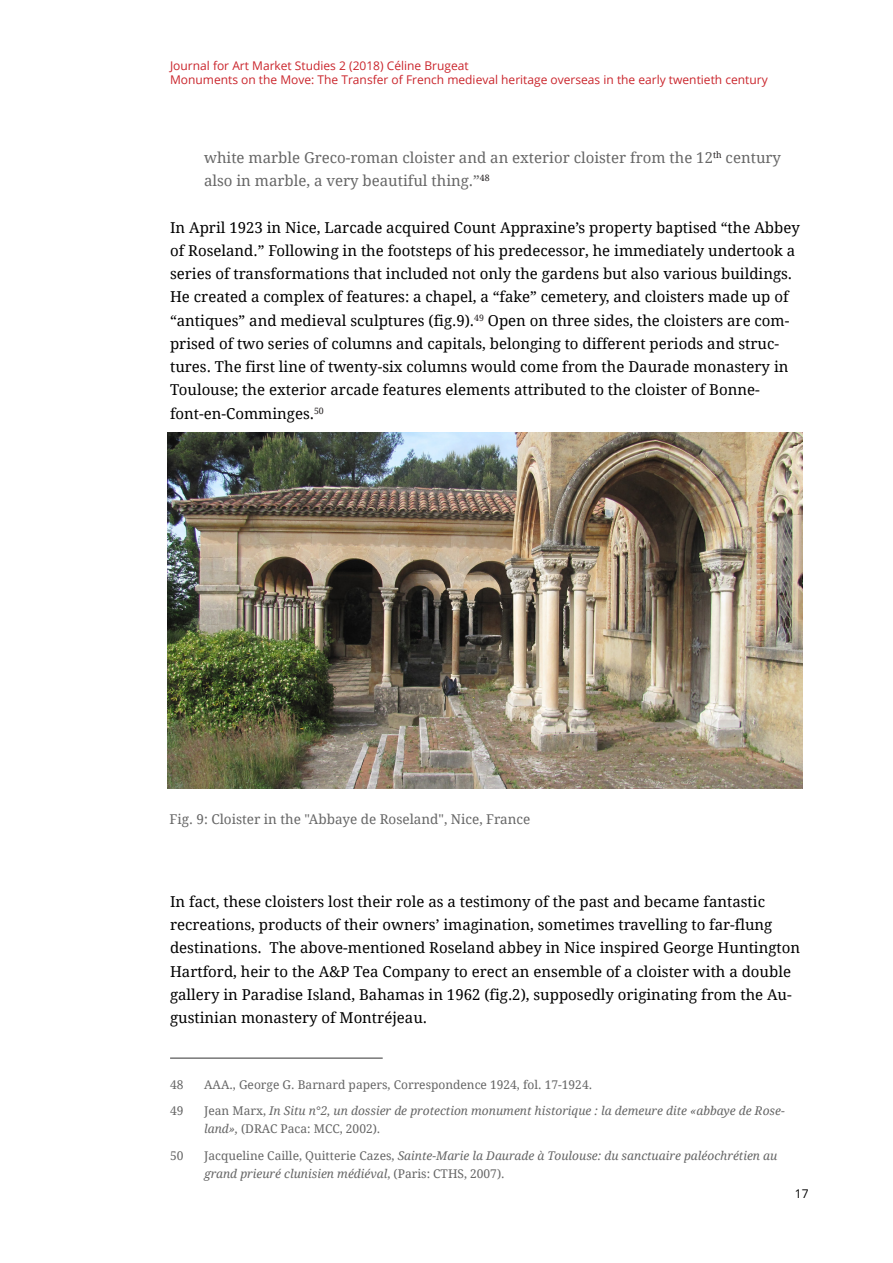
<style>
.page{position:relative;width:893px;height:1263px;background:#fff}
.page>*{position:absolute;margin:0;border:0;box-sizing:border-box;transform-origin:0 0}
.fkm-standard-absatz{font:15px/23.2px "Droid Serif";color:#000}
.t1{font:15px/23.2px "Droid Serif";color:#666}
.t2{font:13.5px "Droid Serif";color:#666}
.fkm-fussnoten{font:italic 12px/18px "Droid Serif";color:#666}
.t3{font:12px/14.4px "Open Sans";color:#ca252c}
.fkm-fussnoten-2{font:12px "Droid Serif";color:#666}
.t4{font:12px "Open Sans";color:#000}
.s1{font-style:normal}
</style>
<div class="page">
<hr style="left:170px;top:1057px;width:213px;height:2px;background:#777">
<img style="left:168px;top:433px;width:634px;height:356px">
<p class="t3" style="left:170px;top:58px;width:599px">Journal for Art Market Studies 2 (2018) Céline Brugeat<br>Monuments on the Move: The Transfer of French medieval heritage overseas in the early twentieth century</p>
<p class="t1" style="left:204px;top:146px;width:578px">white marble Greco-roman cloister and an exterior cloister from the 12<sup>th</sup> century also in marble, a very beautiful thing.”<sup>48</sup></p>
<p class="fkm-standard-absatz" style="left:170px;top:216px;width:631px">In April 1923 in Nice, Larcade acquired Count Appraxine’s property baptised “the Abbey of Roseland.” Following in the footsteps of his predecessor, he immediately undertook a series of transformations that included not only the gardens but also various buildings.<br>He created a complex of features: a chapel, a “fake” cemetery, and cloisters made up of “antiques” and medieval sculptures (fig.9).<sup>49</sup> Open on three sides, the cloisters are com&shy;prised of two series of columns and capitals, belonging to different periods and struc&shy;tures. The first line of twenty-six columns would come from the Daurade monastery in Toulouse; the exterior arcade features elements attributed to the cloister of Bonne&shy;font-en-Comminges.<sup>50</sup></p>
<p class="t2" style="left:170px;top:811px;width:362px">Fig. 9: Cloister in the "Abbaye de Roseland", Nice, France</p>
<p class="fkm-standard-absatz" style="left:170px;top:890px;width:631px">In fact, these cloisters lost their role as a testimony of the past and became fantastic recreations, products of their owners’ imagination, sometimes travelling to far-flung destinations. The above-mentioned Roseland abbey in Nice inspired George Huntington Hartford, heir to the A&amp;P Tea Company to erect an ensemble of a cloister with a double gallery in Paradise Island, Bahamas in 1962 (fig.2), supposedly originating from the Au&shy;gustinian monastery of Montréjeau.</p>
<p class="fkm-fussnoten-2" style="left:170px;top:1078px;width:15px">48</p>
<p class="fkm-fussnoten-2" style="left:204px;top:1078px;width:390px">AAA., George G. Barnard papers, Correspondence 1924, fol. 17-1924.</p>
<p class="fkm-fussnoten-2" style="left:170px;top:1104px;width:15px">49</p>
<p class="fkm-fussnoten" style="left:204px;top:1102px;width:582px"><span class="s1">Jean Marx,</span> In Situ n°2, un dossier de protection monument historique : la demeure dite «abbaye de Rose&shy;land», <span class="s1">(DRAC Paca: MCC, 2002).</span></p>
<p class="fkm-fussnoten-2" style="left:170px;top:1149px;width:15px">50</p>
<p class="fkm-fussnoten" style="left:204px;top:1146px;width:575px"><span class="s1">Jacqueline Caille, Quitterie Cazes,</span> Sainte-Marie la Daurade à Toulouse: du sanctuaire paléochrétien au grand prieuré clunisien médiéval<span class="s1">, (Paris: CTHS, 2007).</span></p>
<p class="t4" style="left:795px;top:1185px;width:15px">17</p>
</div>
